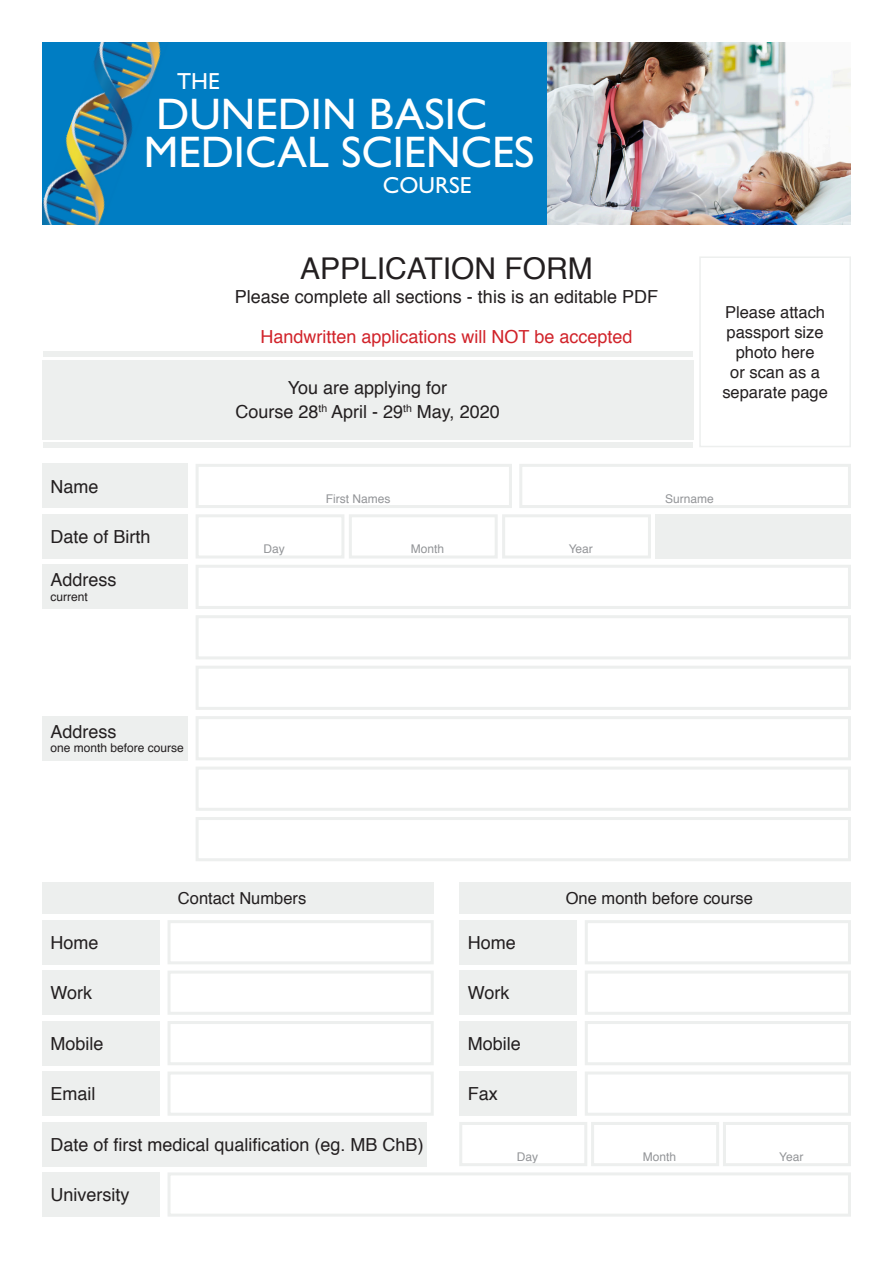
<style>
.page{position:relative;width:893px;height:1263px;background:#fff}
.page>*{position:absolute;margin:0;border:0;box-sizing:border-box;transform-origin:0 0}
.t1{font:44.4px/37.8px "Gill Sans";color:#fff}
.t2{font:30px "Helvetica";color:#231f20}
.t3{font:23.25px "Gill Sans";color:#fff}
.t4{font:18px/24px "Helvetica";color:#231f20;text-align:center}
.t5{font:18px "Helvetica";color:#d1232a}
.t6{font:16.5px/19.8px "Helvetica";color:#231f20;text-align:center}
.t7{font:12px "Helvetica";color:#939598}
.t8{font:12px "Helvetica";color:#231f20}
</style>
<div class="page">
<div style="left:42px;top:42px;width:506px;height:183px;background:#007dc3"></div>
<img style="left:42px;top:42px;width:119px;height:183px">
<img style="left:548px;top:42px;width:303px;height:183px">
<div style="left:699px;top:256px;width:152px;height:191px;border:2px solid #edefee"></div>
<div style="left:42px;top:360px;width:651px;height:79px;background:#edefee"></div>
<div style="left:42px;top:565px;width:146px;height:44px;background:#edefee"></div>
<div style="left:196px;top:565px;width:655px;height:44px;border:3px solid #edefee"></div>
<div style="left:196px;top:615px;width:655px;height:44px;border:3px solid #edefee"></div>
<div style="left:196px;top:666px;width:655px;height:44px;border:3px solid #edefee"></div>
<div style="left:196px;top:766px;width:655px;height:45px;border:3px solid #edefee"></div>
<div style="left:196px;top:817px;width:655px;height:44px;border:3px solid #edefee"></div>
<div style="left:42px;top:514px;width:146px;height:44px;background:#edefee"></div>
<div style="left:196px;top:514px;width:148px;height:44px;border:3px solid #edefee"></div>
<div style="left:349px;top:514px;width:149px;height:44px;border:3px solid #edefee"></div>
<div style="left:502px;top:514px;width:149px;height:44px;border:3px solid #edefee"></div>
<div style="left:655px;top:514px;width:196px;height:44px;background:#edefee"></div>
<div style="left:42px;top:464px;width:146px;height:44px;background:#edefee"></div>
<div style="left:196px;top:464px;width:316px;height:44px;border:3px solid #edefee"></div>
<div style="left:519px;top:464px;width:332px;height:44px;border:3px solid #edefee"></div>
<div style="left:196px;top:716px;width:655px;height:44px;border:3px solid #edefee"></div>
<div style="left:42px;top:716px;width:146px;height:44px;background:#edefee"></div>
<div style="left:43px;top:442px;width:649px;height:5px;background:#edefee"></div>
<div style="left:43px;top:352px;width:649px;height:5px;background:#edefee"></div>
<div style="left:42px;top:882px;width:392px;height:32px;background:#edefee"></div>
<div style="left:459px;top:882px;width:392px;height:32px;background:#edefee"></div>
<div style="left:168px;top:920px;width:266px;height:44px;border:3px solid #edefee"></div>
<div style="left:585px;top:920px;width:266px;height:44px;border:3px solid #edefee"></div>
<div style="left:42px;top:920px;width:118px;height:44px;background:#edefee"></div>
<div style="left:459px;top:920px;width:118px;height:44px;background:#edefee"></div>
<div style="left:168px;top:970px;width:266px;height:45px;border:3px solid #edefee"></div>
<div style="left:585px;top:970px;width:266px;height:45px;border:3px solid #edefee"></div>
<div style="left:42px;top:970px;width:118px;height:45px;background:#edefee"></div>
<div style="left:459px;top:970px;width:118px;height:45px;background:#edefee"></div>
<div style="left:168px;top:1021px;width:266px;height:44px;border:3px solid #edefee"></div>
<div style="left:585px;top:1021px;width:266px;height:44px;border:3px solid #edefee"></div>
<div style="left:42px;top:1021px;width:118px;height:44px;background:#edefee"></div>
<div style="left:459px;top:1021px;width:118px;height:44px;background:#edefee"></div>
<div style="left:168px;top:1071px;width:266px;height:45px;border:3px solid #edefee"></div>
<div style="left:585px;top:1071px;width:266px;height:45px;border:3px solid #edefee"></div>
<div style="left:42px;top:1071px;width:118px;height:45px;background:#edefee"></div>
<div style="left:459px;top:1071px;width:118px;height:45px;background:#edefee"></div>
<div style="left:459px;top:1122px;width:128px;height:44px;border:3px solid #edefee"></div>
<div style="left:591px;top:1122px;width:128px;height:44px;border:3px solid #edefee"></div>
<div style="left:723px;top:1122px;width:128px;height:44px;border:3px solid #edefee"></div>
<div style="left:42px;top:1122px;width:385px;height:44px;background:#edefee"></div>
<div style="left:168px;top:1172px;width:683px;height:44px;border:3px solid #edefee"></div>
<div style="left:42px;top:1172px;width:118px;height:44px;background:#edefee"></div>
<p class="t3" style="left:177px;top:68px;width:44px">THE</p>
<p class="t1" style="left:144px;top:95px;width:392px">DUNEDIN BASIC<br>MEDICAL SCIENCES</p>
<p class="t4" style="left:51px;top:475px;width:50px">Name</p>
<p class="t4" style="left:51px;top:525px;width:102px">Date of Birth</p>
<p class="t4" style="left:51px;top:569px;width:68px">Address</p>
<p class="t8" style="left:51px;top:587px;width:39px">current</p>
<p class="t4" style="left:51px;top:720px;width:68px">Address</p>
<p class="t8" style="left:51px;top:739px;width:135px">one month before course</p>
<p class="t3" style="left:383px;top:172px;width:90px">COURSE</p>
<p class="t2" style="left:300px;top:245px;width:294px">APPLICATION FORM</p>
<p class="t4" style="left:235px;top:285px;width:425px">Please complete all sections - this is an editable PDF</p>
<p class="t5" style="left:261px;top:322px;width:373px">Handwritten applications will NOT be accepted</p>
<p class="t4" style="left:235px;top:376px;width:266px">You are applying for<br>Course 28<sup>th</sup> April - 29<sup>th</sup> May, 2020</p>
<p class="t6" style="left:722px;top:303px;width:107px">Please attach passport size photo here<br>or scan as a separate page</p>
<p class="t7" style="left:326px;top:489px;width:66px">First Names</p>
<p class="t7" style="left:665px;top:489px;width:50px">Surname</p>
<p class="t7" style="left:264px;top:540px;width:23px">Day</p>
<p class="t7" style="left:411px;top:540px;width:35px">Month</p>
<p class="t7" style="left:569px;top:540px;width:26px">Year</p>
<p class="t6" style="left:178px;top:889px;width:130px">Contact Numbers</p>
<p class="t6" style="left:566px;top:889px;width:189px">One month before course</p>
<p class="t4" style="left:51px;top:931px;width:50px">Home</p>
<p class="t4" style="left:468px;top:931px;width:50px">Home</p>
<p class="t4" style="left:51px;top:982px;width:43px">Work</p>
<p class="t4" style="left:468px;top:982px;width:43px">Work</p>
<p class="t4" style="left:51px;top:1032px;width:55px">Mobile</p>
<p class="t4" style="left:468px;top:1032px;width:55px">Mobile</p>
<p class="t4" style="left:51px;top:1082px;width:46px">Email</p>
<p class="t4" style="left:468px;top:1082px;width:32px">Fax</p>
<p class="t4" style="left:51px;top:1133px;width:375px">Date of first medical qualification (eg. MB ChB)</p>
<p class="t4" style="left:51px;top:1183px;width:81px">University</p>
<p class="t7" style="left:517px;top:1147px;width:23px">Day</p>
<p class="t7" style="left:643px;top:1147px;width:35px">Month</p>
<p class="t7" style="left:779px;top:1147px;width:26px">Year</p>
</div>
